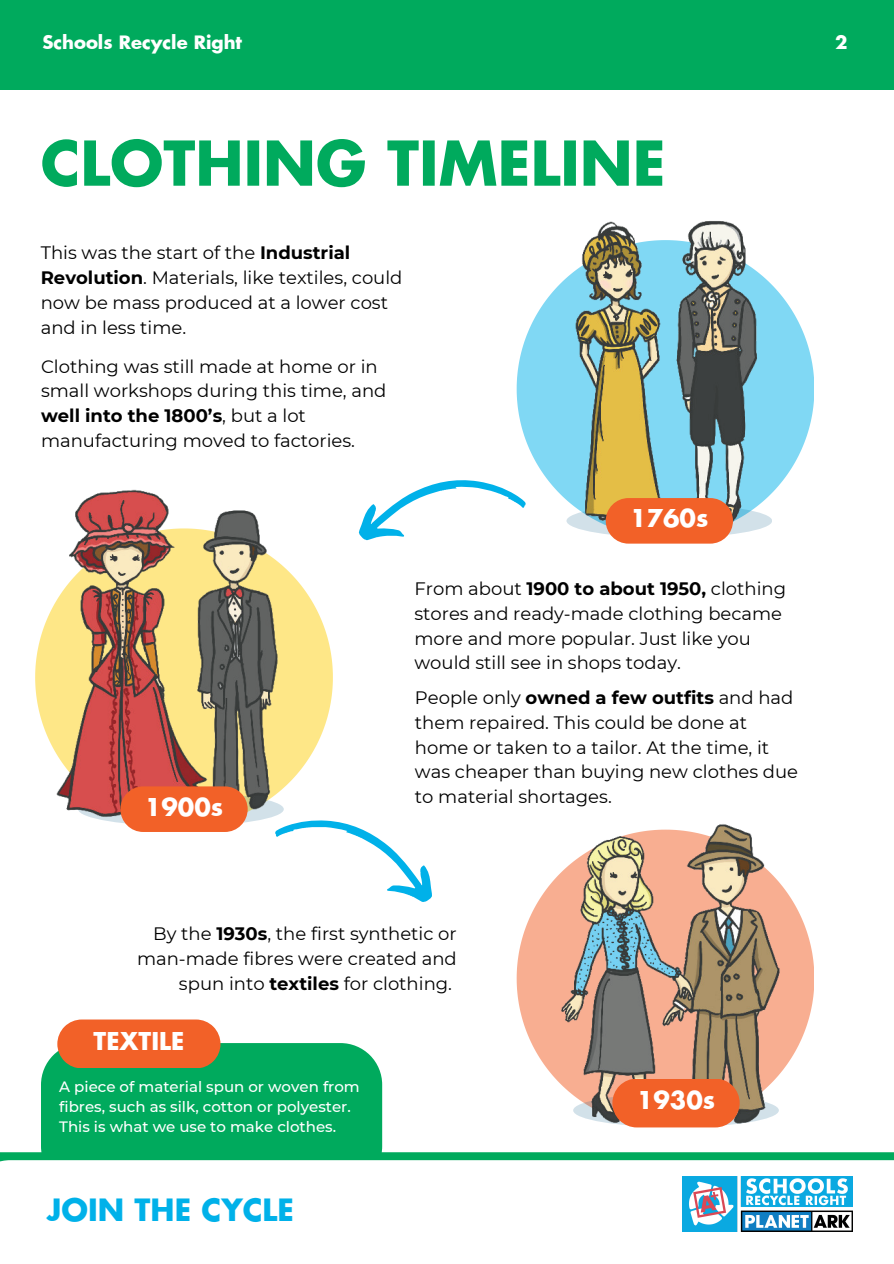
<style>
.page{position:relative;width:894px;height:1264px;background:#fff}
.page>*{position:absolute;margin:0;border:0;box-sizing:border-box;transform-origin:0 0}
.t1{font:700 60px "Futura";color:#00aa5d}
.t2{font:700 30px "Futura";color:#00b1e9}
.t3{font:700 24px "Futura";color:#fff}
.t4{font:18px/24.8px "Montserrat";color:#000}
.t5{font:700 18px "Futura";color:#fff}
.t6{font:500 15px/20.2px "Montserrat";color:#fff}
.s1{font-weight:700}
</style>
<div class="page">
<div style="left:0;top:0;width:893px;height:89px;background:#00aa5d"></div>
<div style="left:41px;top:1043px;width:341px;height:109px;background:#00aa5d"></div>
<div style="left:0;top:1152px;width:893px;height:111px;background:#00aa5d"></div>
<div style="left:0;top:1160px;width:893px;height:103px;background:#fff"></div>
<img style="left:682px;top:1176px;width:170px;height:55px">
<svg style="left:516px;top:301px;width:297px;height:175px;fill:#80d8f4"></svg>
<img style="left:543px;top:221px;width:243px;height:323px">
<div style="left:605px;top:498px;width:127px;height:45px;background:#f26128;border-radius:23px"></div>
<svg style="left:35px;top:567px;width:297px;height:258px;fill:#fee787"></svg>
<img style="left:38px;top:489px;width:246px;height:331px">
<div style="left:120px;top:786px;width:127px;height:46px;background:#f26128;border-radius:23px"></div>
<svg style="left:516px;top:878px;width:297px;height:201px;fill:#f8ae91"></svg>
<img style="left:556px;top:824px;width:226px;height:304px">
<svg style="left:612px;top:1078px;width:127px;height:49px"></svg>
<svg style="left:273px;top:792px;width:159px;height:110px"></svg>
<svg style="left:57px;top:1019px;width:163px;height:49px"></svg>
<svg style="left:358px;top:460px;width:169px;height:81px"></svg>
<p class="t5" style="left:42px;top:35px;width:201px">Schools Recycle Right</p>
<p class="t1" style="left:41px;top:138px;width:626px">CLOTHING TIMELINE</p>
<h6 class="t4" style="left:41px;top:240px;width:363px">This was the start of the <span class="s1">Industrial Revolution</span>. Materials, like textiles, could now be mass produced at a lower cost and in less time.</h6>
<h4 class="t4" style="left:41px;top:354px;width:347px">Clothing was still made at home or in small workshops during this time, and <span class="s1">well into the 1800’s</span>, but a lot manufacturing moved to factories.</h4>
<h4 class="t3" style="left:145px;top:796px;width:80px">1900s</h4>
<h1 class="t3" style="left:630px;top:508px;width:80px">1760s</h1>
<p class="t4" style="left:414px;top:576px;width:373px">From about <span class="s1">1900 to about 1950,</span> clothing stores and ready-made clothing became more and more popular. Just like you would still see in shops today.</p>
<p class="t4" style="left:415px;top:685px;width:384px">People only <span class="s1">owned a few outfits</span> and had them repaired. This could be done at home or taken to a tailor. At the time, it was cheaper than buying new clothes due to material shortages.</p>
<h6 class="t5" style="left:835px;top:35px;width:14px">2</h6>
<p class="t4" style="left:137px;top:921px;width:321px;text-align:right">By the <span class="s1">1930s</span>, the first synthetic or man-made fibres were created and spun into <span class="s1">textiles</span> for clothing.</p>
<h6 class="t3" style="left:94px;top:1030px;width:92px">TEXTILE</h6>
<p class="t6" style="left:59px;top:1076px;width:302px">A piece of material spun or woven from fibres, such as silk, cotton or polyester.<br>This is what we use to make clothes.</p>
<h4 class="t2" style="left:47px;top:1196px;width:248px">JOIN THE CYCLE</h4>
<h6 class="t3" style="left:636px;top:1089px;width:80px">1930s</h6>
</div>
